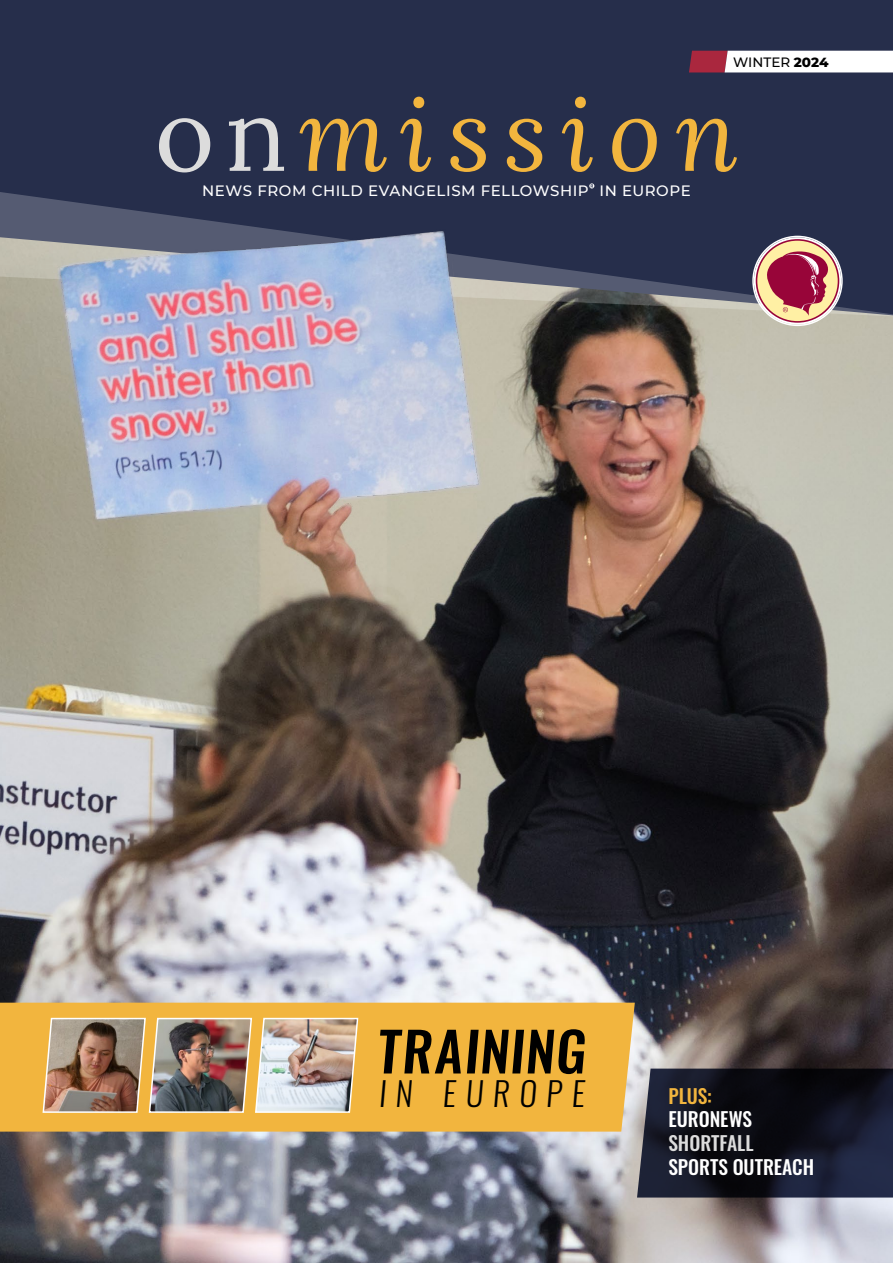
<style>
.page{position:relative;width:893px;height:1263px;background:#fff}
.page>*{position:absolute;margin:0;border:0;box-sizing:border-box;transform-origin:0 0}
.t1{font:italic 102px "Lora";letter-spacing:.135em;color:#f2b53e}
.Headline{font:500 54px "Oswald";color:#000}
.Headline-2{font:300 33px "Oswald";color:#000}
.subhead{font:500 19.5px "Oswald";color:#fff}
.subhead-2{font:500 19.5px "Oswald";letter-spacing:-.005em;color:#dcdcdc}
.subhead-3{font:500 19.5px "Oswald";color:#f2b53e}
.t2{font:500 15px "Montserrat";letter-spacing:.035em;color:#fff}
.t3{font:500 13.5px "Montserrat";color:#000}
.s1{font-weight:800}
.s2{font-style:normal;color:#dcdcdc}
</style>
<div class="page">
<img style="left:0;top:341px;width:893px;height:922px">
<div style="left:0;top:0;width:893px;height:189px;background:#262e4b"></div>
<svg style="left:0;top:189px;width:893px;height:152px;background:#414659"></svg>
<svg style="left:689px;top:51px;width:204px;height:21px"></svg>
<svg style="left:755px;top:238px;width:85px;height:85px;background:#be7e7b"></svg>
<div style="left:752px;top:236px;width:91px;height:90px;border:2px solid #fff;border-radius:50%"></div>
<svg style="left:589px;top:183px;width:5px;height:5px"></svg>
<svg style="left:637px;top:1068px;width:256px;height:129px;background:#1a1c28"></svg>
<div style="left:0;top:1003px;width:635px;height:128px;background:#f2b53e"></div>
<img style="left:0;top:216px;width:493px;height:355px">
<img style="left:42px;top:1017px;width:317px;height:96px">
<p class="t3" style="left:733px;top:52px;width:97px">WINTER <span class="s1">2024</span></p>
<p class="t1" style="left:155px;top:64px;width:585px"><span class="s2">on</span>mission</p>
<p class="t2" style="left:202px;top:180px;width:388px">NEWS FROM CHILD EVANGELISM FELLOWSHIP</p>
<p class="t2" style="left:600px;top:180px;width:93px">IN EUROPE</p>
<p class="Headline" style="left:376px;top:1003px;width:218px">TRAINING</p>
<p class="Headline-2" style="left:378px;top:1064px;width:212px">IN EUROPE</p>
<p class="subhead-3" style="left:668px;top:1078px;width:45px">PLUS:</p>
<p class="subhead" style="left:668px;top:1102px;width:85px">EURONEWS</p>
<p class="subhead-2" style="left:668px;top:1126px;width:87px">SHORTFALL</p>
<p class="subhead" style="left:668px;top:1149px;width:147px">SPORTS OUTREACH</p>
</div>
